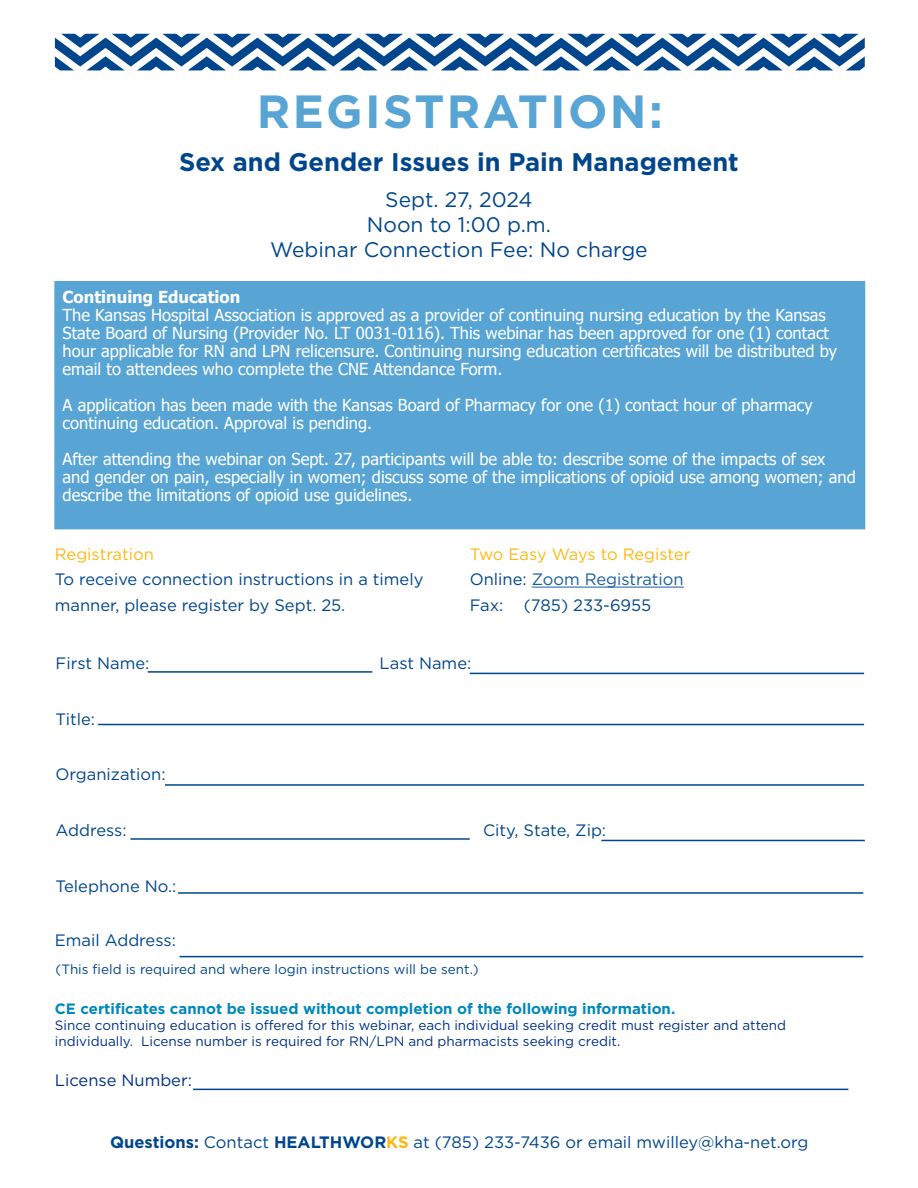
<style>
.page{position:relative;width:918px;height:1188px;background:#fff}
.page>*{position:absolute;margin:0;border:0;box-sizing:border-box;transform-origin:0 0}
.t1{font:700 46.5px "Gotham";letter-spacing:.05em;color:#58a5d5}
.t2{font:700 25.5px "Gotham";color:#01468c}
.t3{font:21px "Gotham";color:#01468c}
.t4{font:16.5px/18px "Tahoma";color:#fff}
.t5{font:16.5px/25.5px "Gotham";color:#01468c}
.t6{font:16.5px "Gotham";letter-spacing:-.005em;color:#fcb814}
.t7{font:16.5px "Gotham";color:#175d9e}
.t8{font:700 16.5px "Tahoma";color:#fff}
.t9{font:16.5px "Gotham";color:#003087}
.t10{font:700 15px "Gotham";color:#0088bc}
.t11{font:13.5px/16.2px "Gotham";color:#003087}
.t12{font:13.5px "Gotham";color:#01468c}
.s1{color:#01468c}
.s2{font-weight:700}
.s3{font-weight:700;color:#fcb814}
</style>
<div class="page">
<svg style="left:55px;top:34px;width:810px;height:36px"></svg>
<hr style="left:148px;top:671px;width:224px;height:2px;background:#01468c">
<hr style="left:470px;top:673px;width:394px;height:1px;background:#01468c">
<hr style="left:98px;top:724px;width:766px;height:1px;background:#01468c">
<hr style="left:165px;top:784px;width:699px;height:2px;background:#01468c">
<hr style="left:130px;top:838px;width:340px;height:2px;background:#01468c">
<hr style="left:601px;top:840px;width:264px;height:1px;background:#01468c">
<hr style="left:178px;top:892px;width:685px;height:2px;background:#01468c">
<hr style="left:180px;top:956px;width:683px;height:1px;background:#01468c">
<hr style="left:532px;top:587px;width:152px;height:1px;background:#175d9e">
<div style="left:55px;top:282px;width:810px;height:247px;background:#58a5d5"></div>
<div style="left:54px;top:281px;width:811px;height:248px;border:2px solid #58a5d5"></div>
<hr style="left:193px;top:1089px;width:655px;height:1px;background:#01468c">
<p class="t1" style="left:257px;top:80px;width:407px">REGISTRATION:</p>
<p class="t2" style="left:179px;top:145px;width:561px">Sex and Gender Issues in Pain Management</p>
<p class="t3" style="left:385px;top:186px;width:149px">Sept. 27, 2024</p>
<p class="t3" style="left:367px;top:211px;width:186px">Noon to 1:00 p.m.</p>
<p class="t3" style="left:270px;top:236px;width:379px">Webinar Connection Fee: No charge</p>
<p class="t8" style="left:63px;top:286px;width:179px">Continuing Education</p>
<p class="t4" style="left:63px;top:307px;width:776px">The Kansas Hospital Association is approved as a provider of continuing nursing education by the Kansas State Board of Nursing (Provider No. LT 0031-0116). This webinar has been approved for one (1) contact hour applicable for RN and LPN relicensure. Continuing nursing education certificates will be distributed by email to attendees who complete the CNE Attendance Form.</p>
<p class="t4" style="left:63px;top:397px;width:752px">A application has been made with the Kansas Board of Pharmacy for one (1) contact hour of pharmacy continuing education. Approval is pending.</p>
<p class="t4" style="left:63px;top:451px;width:795px">After attending the webinar on Sept. 27, participants will be able to: describe some of the impacts of sex and gender on pain, especially in women; discuss some of the implications of opioid use among women; and describe the limitations of opioid use guidelines.</p>
<p class="t6" style="left:55px;top:544px;width:101px">Registration</p>
<p class="t5" style="left:55px;top:567px;width:370px">To receive connection instructions in a timely manner, please register by Sept. 25.</p>
<p class="t6" style="left:470px;top:544px;width:222px">Two Easy Ways to Register</p>
<p class="t7" style="left:470px;top:569px;width:216px"><span class="s1">Online:</span> Zoom Registration</p>
<p class="t5" style="left:470px;top:592px;width:183px">Fax: (785) 233-6955</p>
<p class="t5" style="left:56px;top:650px;width:95px">First Name:</p>
<p class="t5" style="left:380px;top:650px;width:93px">Last Name:</p>
<p class="t5" style="left:56px;top:706px;width:41px">Title:</p>
<p class="t5" style="left:56px;top:761px;width:112px">Organization:</p>
<p class="t5" style="left:56px;top:817px;width:73px">Address:</p>
<p class="t5" style="left:483px;top:817px;width:125px">City, State, Zip:</p>
<p class="t5" style="left:56px;top:873px;width:122px">Telephone No.:</p>
<p class="t5" style="left:55px;top:928px;width:123px">Email Address:</p>
<p class="t12" style="left:56px;top:961px;width:425px">(This field is required and where login instructions will be sent.)</p>
<p class="t10" style="left:55px;top:999px;width:622px">CE certificates cannot be issued without completion of the following information.</p>
<p class="t11" style="left:55px;top:1017px;width:733px">Since continuing education is offered for this webinar, each individual seeking credit must register and attend individually. License number is required for RN/LPN and pharmacists seeking credit.</p>
<p class="t9" style="left:55px;top:1070px;width:139px">License Number:</p>
<p class="t5" style="left:110px;top:1129px;width:700px"><span class="s2">Questions:</span> Contact <span class="s2">HEALTHWOR</span><span class="s3">KS</span> at (785) 233-7436 or email mwilley@kha-net.org</p>
</div>
